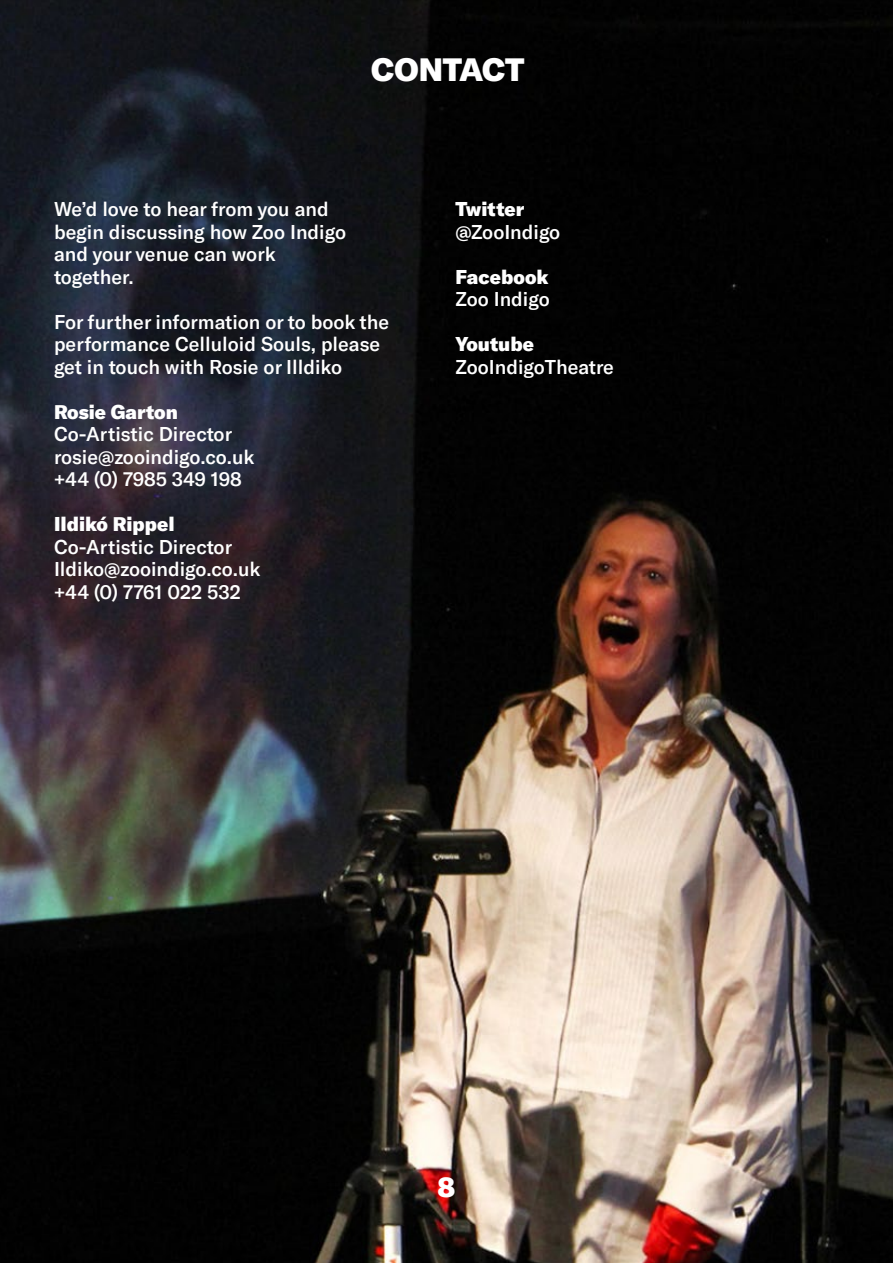
<style>
.page{position:relative;width:893px;height:1263px;background:#fff}
.page>*{position:absolute;margin:0;border:0;box-sizing:border-box;transform-origin:0 0}
.t1{font:900 31.5px "GT America";letter-spacing:-.005em;color:#fff}
.t2{font:900 27px "GT America";color:#fff}
.t3{font:500 19.5px/22.5px "GT America";color:#fff}
.t4{font:900 19.5px "GT America";color:#fff}
</style>
<div class="page">
<img style="left:0;top:0;width:893px;height:1263px">
<h1 class="t1" style="left:371px;top:50px;width:155px">CONTACT</h1>
<p class="t3" style="left:54px;top:198px;width:294px">We’d love to hear from you and begin discussing how Zoo Indigo and your venue can work together.</p>
<p class="t3" style="left:54px;top:310px;width:337px">For further information or to book the performance Celluloid Souls, please get in touch with Rosie or Illdiko</p>
<p class="t4" style="left:54px;top:399px;width:125px">Rosie Garton</p>
<p class="t3" style="left:54px;top:423px;width:202px">Co-Artistic Director rosie@zooindigo.co.uk +44 (0) 7985 349 198</p>
<p class="t4" style="left:54px;top:512px;width:122px">Ildikó Rippel</p>
<p class="t3" style="left:54px;top:535px;width:208px">Co-Artistic Director<br>Ildiko@zooindigo.co.uk +44 (0) 7761 022 532</p>
<p class="t4" style="left:455px;top:197px;width:70px">Twitter</p>
<p class="t3" style="left:455px;top:220px;width:106px">@ZooIndigo</p>
<p class="t4" style="left:455px;top:264px;width:95px">Facebook</p>
<p class="t3" style="left:455px;top:288px;width:96px">Zoo Indigo</p>
<p class="t4" style="left:455px;top:332px;width:80px">Youtube</p>
<p class="t3" style="left:455px;top:355px;width:160px">ZooIndigoTheatre</p>
<h2 class="t2" style="left:438px;top:1170px;width:19px">8</h2>
</div>
